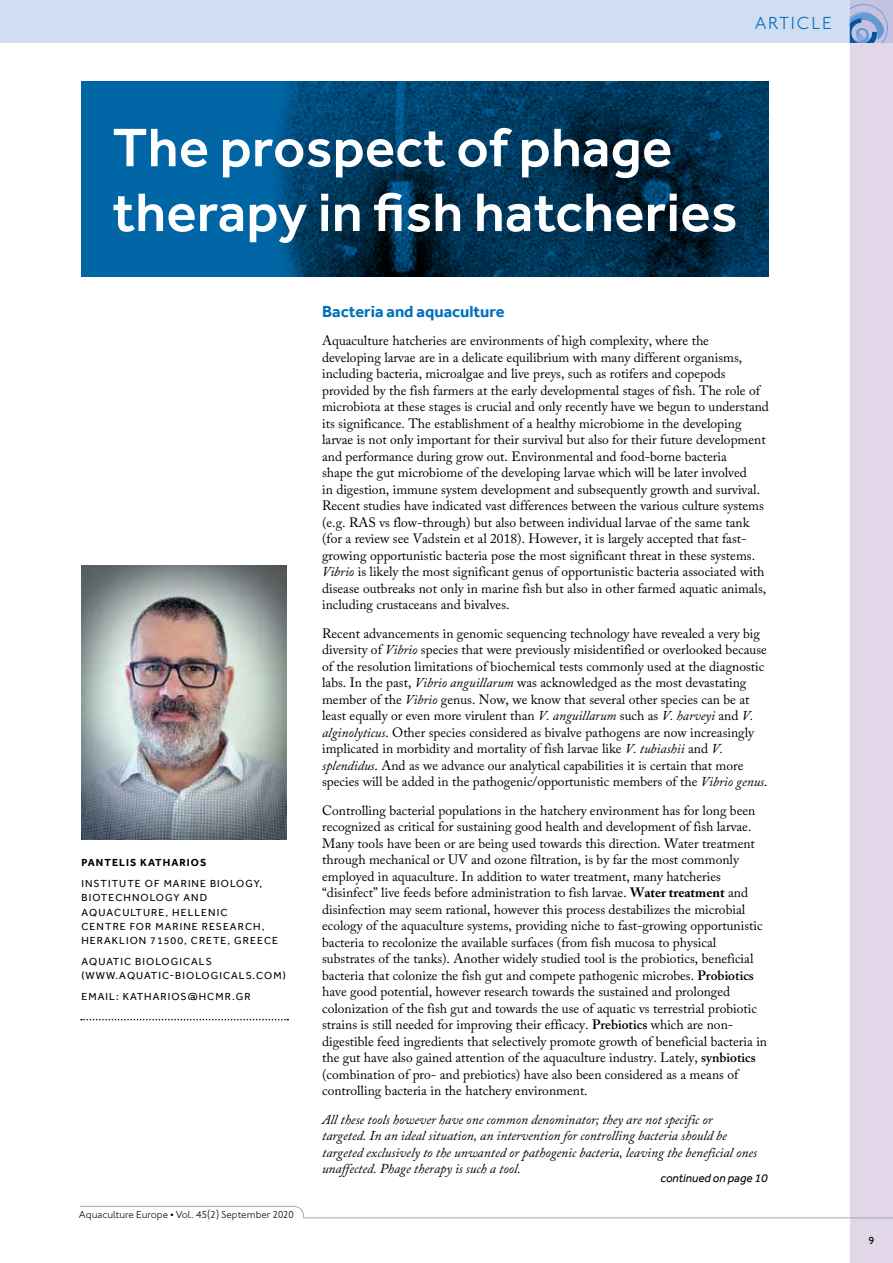
<style>
.page{position:relative;width:893px;height:1263px;background:#fff}
.page>*{position:absolute;margin:0;border:0;box-sizing:border-box;transform-origin:0 0}
.t1{font:500 55.95px/64.8px "Effra";letter-spacing:.005em;color:#fff}
.t2{font:300 18px "Johnston ITC";letter-spacing:.095em;color:#0072bc}
.t3{font:700 16.5px "Effra";color:#0072bc}
.t4{font:13.5px/16.5px "Adobe Caslon Pro";color:#000}
.t5{font:italic 13.5px/16.5px "Adobe Caslon Pro";color:#000}
.t6{font:italic 12px "Effra";color:#000}
.t7{font:10.5px/14.2px "Effra";letter-spacing:.1em;color:#000}
.t8{font:300 10.5px "Johnston ITC";letter-spacing:-.005em;color:#000}
.t9{font:700 10.5px "Effra";letter-spacing:.1em;color:#000}
.t10{font:500 10.5px "Johnston ITC";color:#000}
.s1{font-style:italic}
.s2{font-weight:700}
.s3{font-weight:600}
</style>
<div class="page">
<div style="left:0;top:0;width:893px;height:43px;background:#d1ddf1"></div>
<div style="left:850px;top:0;width:43px;height:1263px;background:#e2d7e9"></div>
<svg style="left:850px;top:4px;width:38px;height:39px"></svg>
<svg style="left:80px;top:1205px;width:813px;height:13px"></svg>
<svg style="left:81px;top:1019px;width:207px;height:1px"></svg>
<img style="left:81px;top:565px;width:206px;height:274px">
<div style="left:82px;top:82px;width:687px;height:195px;background:#0066a6"></div>
<img style="left:275px;top:82px;width:494px;height:195px">
<h2 class="t2" style="left:755px;top:13px;width:79px">ARTICLE</h2>
<h1 class="t1" style="left:112px;top:114px;width:626px">The prospect of phage therapy in fish hatcheries</h1>
<p class="t9" style="left:81px;top:856px;width:126px">PANTELIS KATHARIOS</p>
<p class="t7" style="left:81px;top:876px;width:198px">INSTITUTE OF MARINE BIOLOGY,<br>BIOTECHNOLOGY AND<br>AQUACULTURE, HELLENIC<br>CENTRE FOR MARINE RESEARCH,<br>HERAKLION 71500, CRETE, GREECE</p>
<p class="t7" style="left:81px;top:954px;width:206px">AQUATIC BIOLOGICALS (WWW.AQUATIC-BIOLOGICALS.COM)</p>
<p class="t7" style="left:81px;top:989px;width:171px">EMAIL: KATHARIOS@HCMR.GR</p>
<p class="t8" style="left:79px;top:1208px;width:217px">Aquaculture Europe • Vol. 45(2) September 2020</p>
<p class="t3" style="left:322px;top:301px;width:184px">Bacteria and aquaculture</p>
<p class="t4" style="left:322px;top:332px;width:448px">Aquaculture hatcheries are environments of high complexity, where the developing larvae are in a delicate equilibrium with many different organisms, including bacteria, microalgae and live preys, such as rotifers and copepods provided by the fish farmers at the early developmental stages of fish. The role of microbiota at these stages is crucial and only recently have we begun to understand its significance. The establishment of a healthy microbiome in the developing larvae is not only important for their survival but also for their future development and performance during grow out. Environmental and food-borne bacteria<br>shape the gut microbiome of the developing larvae which will be later involved<br>in digestion, immune system development and subsequently growth and survival.<br>Recent studies have indicated vast differences between the various culture systems (e.g. RAS vs flow-through) but also between individual larvae of the same tank (for a review see Vadstein et al 2018). However, it is largely accepted that fast&shy;growing opportunistic bacteria pose the most significant threat in these systems.<br><span class="s1">Vibrio</span> is likely the most significant genus of opportunistic bacteria associated with disease outbreaks not only in marine fish but also in other farmed aquatic animals, including crustaceans and bivalves.</p>
<p class="t4" style="left:322px;top:625px;width:447px">Recent advancements in genomic sequencing technology have revealed a very big diversity of <span class="s1">Vibrio</span> species that were previously misidentified or overlooked because of the resolution limitations of biochemical tests commonly used at the diagnostic labs. In the past, <span class="s1">Vibrio anguillarum</span> was acknowledged as the most devastating member of the <span class="s1">Vibrio</span> genus. Now, we know that several other species can be at least equally or even more virulent than <span class="s1">V. anguillarum</span> such as <span class="s1">V. harveyi</span> and <span class="s1">V. alginolyticus</span>. Other species considered as bivalve pathogens are now increasingly implicated in morbidity and mortality of fish larvae like <span class="s1">V. tubiashii</span> and <span class="s1">V. splendidus</span>. And as we advance our analytical capabilities it is certain that more species will be added in the pathogenic/opportunistic members of the <span class="s1">Vibrio genus</span>.</p>
<p class="t4" style="left:322px;top:802px;width:446px">Controlling bacterial populations in the hatchery environment has for long been recognized as critical for sustaining good health and development of fish larvae.<br>Many tools have been or are being used towards this direction. Water treatment through mechanical or UV and ozone filtration, is by far the most commonly employed in aquaculture. In addition to water treatment, many hatcheries “disinfect” live feeds before administration to fish larvae. <span class="s2">Water treatment</span> and disinfection may seem rational, however this process destabilizes the microbial ecology of the aquaculture systems, providing niche to fast-growing opportunistic bacteria to recolonize the available surfaces (from fish mucosa to physical substrates of the tanks). Another widely studied tool is the probiotics, beneficial bacteria that colonize the fish gut and compete pathogenic microbes. <span class="s3">Probiotics </span>have good potential, however research towards the sustained and prolonged colonization of the fish gut and towards the use of aquatic vs terrestrial probiotic strains is still needed for improving their efficacy. <span class="s3">Prebiotics</span> which are non&shy;digestible feed ingredients that selectively promote growth of beneficial bacteria in the gut have also gained attention of the aquaculture industry. Lately, <span class="s3">synbiotics </span>(combination of pro- and prebiotics) have also been considered as a means of controlling bacteria in the hatchery environment.</p>
<p class="t5" style="left:322px;top:1111px;width:436px">All these tools however have one common denominator; they are not specific or targeted. In an ideal situation, an intervention for controlling bacteria should be targeted exclusively to the unwanted or pathogenic bacteria, leaving the beneficial ones unaffected. Phage therapy is such a tool.</p>
<p class="t6" style="left:660px;top:1170px;width:109px">continued on page 10</p>
<p class="t10" style="left:869px;top:1234px;width:7px">9</p>
</div>
